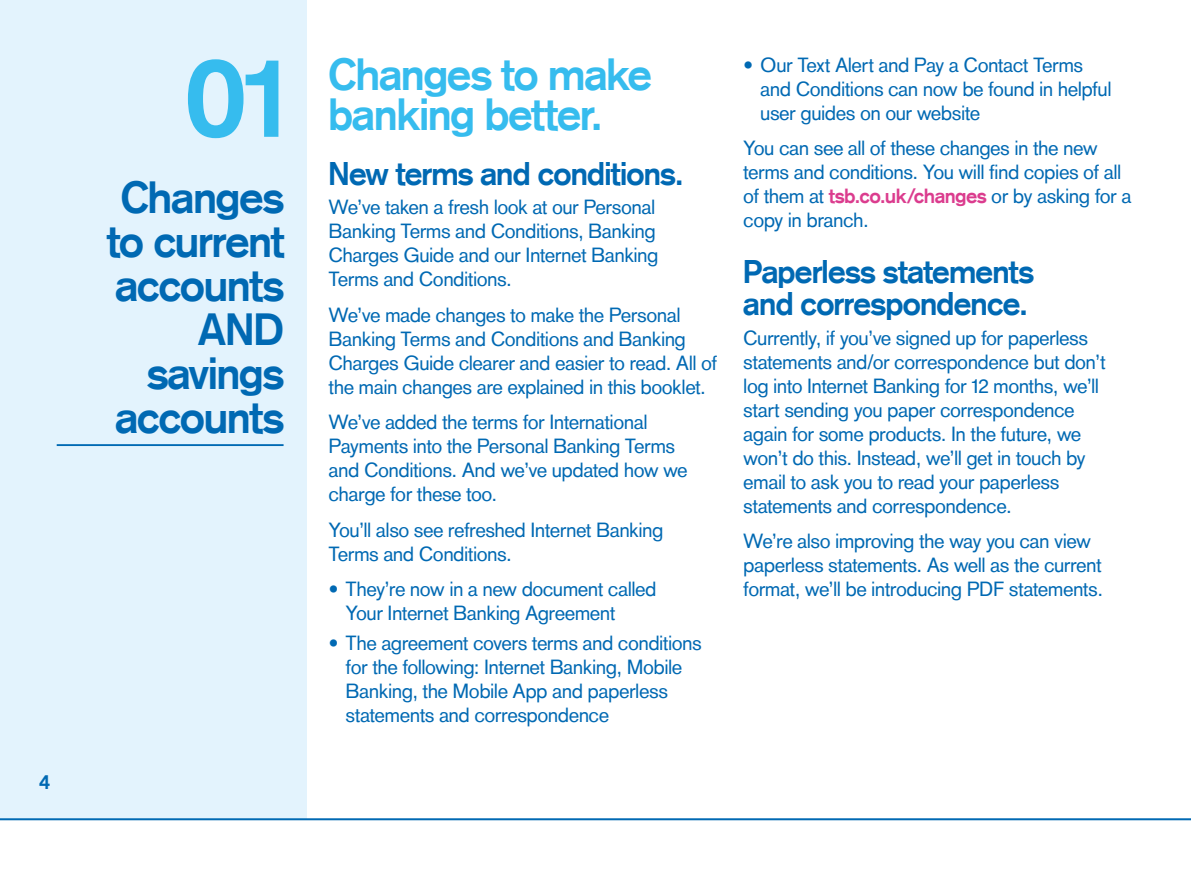
<style>
.page{position:relative;width:1191px;height:893px;background:#fff}
.page>*{position:absolute;margin:0;border:0;box-sizing:border-box;transform-origin:0 0}
.t1{font:700 112px "Basic Commercialfor TSB";color:#36bcee}
.t2{font:700 44px/44px "Basic Commercialfor TSB";letter-spacing:-.005em;color:#0069b3;text-align:right}
.t3{font:700 44px/40px "Basic Commercialfor TSB";letter-spacing:-.005em;color:#36bcee}
.t4{font:700 32px/32px "Basic Commercialfor TSB";color:#0069b3}
.t5{font:20px/24px "Basic Commercialfor TSB";letter-spacing:.005em;color:#0069b3}
.t6{font:700 20px "Basic Commercialfor TSB";color:#0069b3}
.s1{font-weight:700;color:#db3c8e}
</style>
<div class="page">
<div style="left:0;top:0;width:306px;height:819px;background:#e3f3fd"></div>
<hr style="left:0;top:818px;width:1191px;height:2px;background:#0069b3">
<hr style="left:57px;top:444px;width:226px;height:2px;background:#0069b3">
<p class="t6" style="left:39px;top:770px;width:12px">4</p>
<h1 class="t1" style="left:186px;top:31px;width:99px">01</h1>
<h2 class="t2" style="left:107px;top:175px;width:178px">Changes to current accounts<br>AND savings accounts</h2>
<h2 class="t3" style="left:329px;top:54px;width:324px">Changes to make banking better.</h2>
<h3 class="t4" style="left:329px;top:157px;width:356px">New terms and conditions.</h3>
<p class="t5" style="left:329px;top:195px;width:331px">We’ve taken a fresh look at our Personal Banking Terms and Conditions, Banking Charges Guide and our Internet Banking Terms and Conditions.</p>
<p class="t5" style="left:329px;top:303px;width:389px">We’ve made changes to make the Personal Banking Terms and Conditions and Banking Charges Guide clearer and easier to read. All of the main changes are explained in this booklet.</p>
<p class="t5" style="left:329px;top:410px;width:360px">We’ve added the terms for International Payments into the Personal Banking Terms and Conditions. And we’ve updated how we charge for these too.</p>
<p class="t5" style="left:329px;top:517px;width:336px">You’ll also see refreshed Internet Banking<br>Terms and Conditions.</p>
<p class="t5" style="left:346px;top:577px;width:312px;text-indent:-17px">• They’re now in a new document called<br>Your Internet Banking Agreement</p>
<p class="t5" style="left:346px;top:630px;width:357px;text-indent:-17px">• The agreement covers terms and conditions for the following: Internet Banking, Mobile Banking, the Mobile App and paperless statements and correspondence</p>
<p class="t5" style="left:760px;top:53px;width:352px;text-indent:-17px">• Our Text Alert and Pay a Contact Terms and Conditions can now be found in helpful user guides on our website</p>
<p class="t5" style="left:743px;top:136px;width:389px">You can see all of these changes in the new terms and conditions. You will find copies of all of them at <span class="s1">tsb.co.uk/changes</span> or by asking for a copy in branch.</p>
<h3 class="t4" style="left:743px;top:256px;width:291px">Paperless statements and correspondence.</h3>
<p class="t5" style="left:743px;top:326px;width:363px">Currently, if you’ve signed up for paperless statements and/or correspondence but don’t log into Internet Banking for 12 months, we’ll start sending you paper correspondence again for some products. In the future, we won’t do this. Instead, we’ll get in touch by email to ask you to read your paperless statements and correspondence.</p>
<p class="t5" style="left:743px;top:529px;width:361px">We’re also improving the way you can view paperless statements. As well as the current format, we’ll be introducing PDF statements.</p>
</div>
